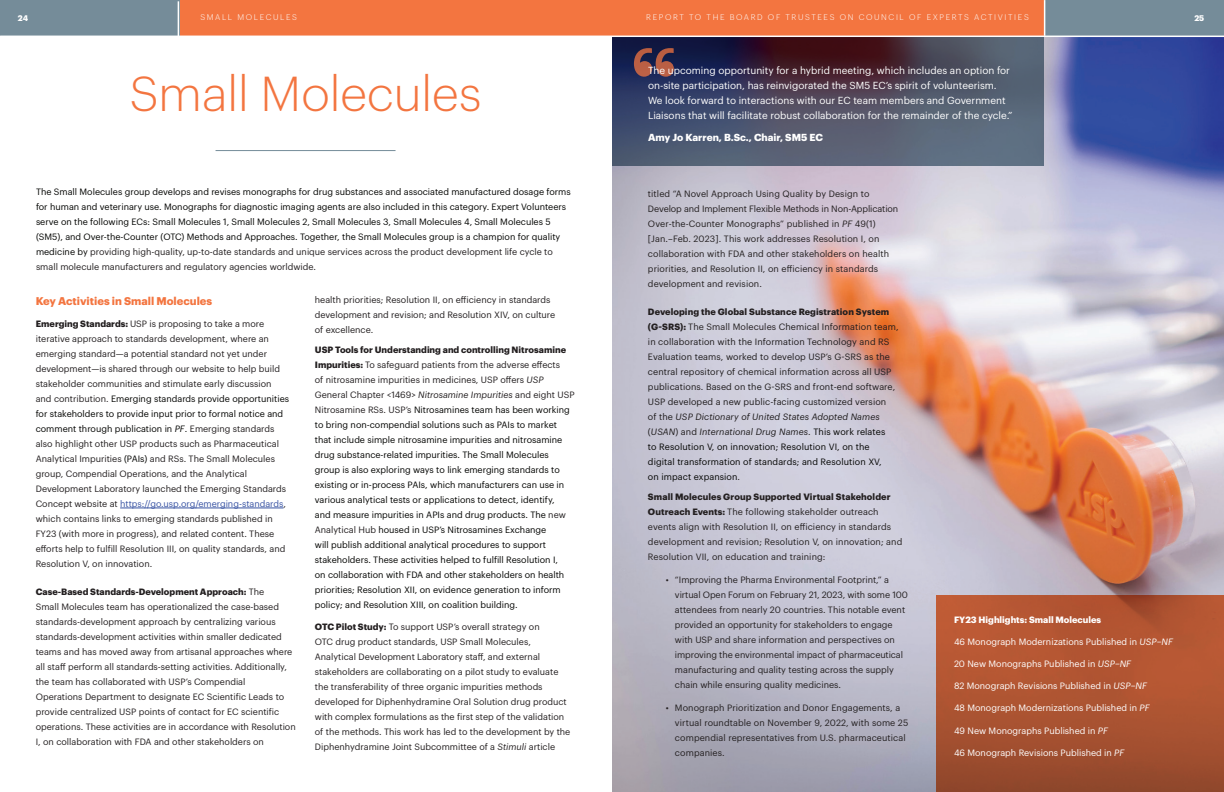
<style>
.page{position:relative;width:1224px;height:792px;background:#fff}
.page>*{position:absolute;margin:0;border:0;box-sizing:border-box;transform-origin:0 0}
.t1{font:condensed 120px "GT Walsheim";color:#f37540}
.t2{font:300 48px "Graphik";color:#f37540}
.t3{font:700 11px "Graphik";color:#f37540}
.t4{font:10px/15px "Graphik";color:#fff}
.t5{font:700 10px "Graphik";color:#fff}
.t6{font:9px/15px "Graphik";color:#231f20}
.t7{font:9px/15px "Graphik";color:#040503}
.t8{font:9px/15px "Graphik";letter-spacing:.01em;color:#1f1c1d}
.t9{font:9px "Graphik";color:#fff}
.t10{font:700 9px "Graphik";color:#fff}
.t11{font:300 8px "Graphik";letter-spacing:.205em;color:#fff}
.t12{font:700 8px "Graphik";color:#fff}
.s1{color:#231f20}
.s2{font-weight:700}
.s3{color:#040503}
.s4{font-style:italic;color:#040503}
.s5{color:#3853a3}
.s6{font-weight:700;color:#231f20}
.s7{font-style:italic;color:#231f20}
.s8{font-style:italic}
</style>
<div class="page">
<hr style="left:216px;top:150px;width:180px;height:1px;background:#758c99">
<img style="left:612px;top:37px;width:612px;height:755px">
<div style="left:167px;top:0;width:879px;height:36px;background:#f37540"></div>
<div style="left:1046px;top:0;width:178px;height:36px;background:#758c99"></div>
<hr style="left:1044px;top:0;width:1px;height:36px;background:#fff">
<div style="left:0;top:0;width:179px;height:36px;background:#758c99"></div>
<hr style="left:120px;top:508px;width:164px;height:1px;background:#3853a3">
<hr style="left:178px;top:1px;width:1px;height:36px;background:#fff">
<svg style="left:612px;top:37px;width:432px;height:129px;background:#484960"></svg>
<div style="left:936px;top:596px;width:288px;height:196px;background:linear-gradient(to bottom,#be5a34,#994c2e)"></div>
<p class="t12" style="left:18px;top:11px;width:12px">24</p>
<p class="t11" style="left:200px;top:12px;width:98px">SMALL MOLECULES</p>
<p class="t11" style="left:646px;top:12px;width:384px">REPORT TO THE BOARD OF TRUSTEES ON COUNCIL OF EXPERTS ACTIVITIES</p>
<p class="t12" style="left:1194px;top:11px;width:11px">25</p>
<h2 class="t2" style="left:130px;top:58px;width:353px">Small Molecules</h2>
<p class="t7" style="left:36px;top:184px;width:536px">The Small Molecules group develops and revises monographs for drug substances and associated manufactured dosage forms for human and veterinary use. Monographs for diagnostic imaging agents are also included in this category. Expert Volunteers serve on the following ECs: Small Molecules 1, Small Molecules 2, Small Molecules 3, Small Molecules 4, Small Molecules 5 (SM5), and Over-the-Counter (OTC) Methods and Approaches. Together, the Small Molecules group is a champion for quality medicine by <span class="s1">providing high-quality, up-to-date standards and unique services across the product development life cycle to small molecule manufacturers and regulatory agencies worldwide.</span></p>
<p class="t3" style="left:36px;top:292px;width:178px">Key Activities in Small Molecules</p>
<p class="t6" style="left:36px;top:316px;width:255px"><span class="s2">Emerging Standards:</span> USP is proposing to take a more iterative approach to standards development, where an emerging standard—a potential standard not yet under development—is shared through our website to help build stakeholder communities and stimulate early discussion and contribution. <span class="s3">Emerging standards provide opportunities for stakeholders to provide input prior to formal notice and comment through publication in</span> <span class="s4">PF</span><span class="s3">.</span> Emerging standards also highlight other USP products such as Pharmaceutical Analytical Impurities <span class="s3">(PAIs)</span> and RSs. The Small Molecules group, Compendial Operations, and the Analytical Development Laboratory launched the Emerging Standards Concept website at <span class="s5">https://go.usp.org/emerging-standards</span>, which contains links to emerging standards published in FY23 (with more in progress), and related content. These efforts help to fulfill Resolution III, on quality standards, and Resolution V, on innovation.</p>
<p class="t6" style="left:36px;top:584px;width:262px"><span class="s2">Case-Based Standards-Development Approach:</span> The<br>Small Molecules team has operationalized the case-based standards-development approach by centralizing various standards-development activities within smaller dedicated teams and has moved away from artisanal approaches where all staff perform all standards-setting activities. Additionally, the team has collaborated with USP’s Compendial<br>Operations Department to designate EC Scientific Leads to provide centralized USP points of contact for EC scientific operations. These activities are in accordance with Resolution I, on collaboration with FDA and other stakeholders on</p>
<p class="t6" style="left:315px;top:292px;width:242px">health priorities; Resolution II, on efficiency in standards development and revision; and Resolution XIV, on culture of excellence.</p>
<p class="t7" style="left:315px;top:342px;width:261px"><span class="s6">USP Tools for Understanding and controlling Nitrosamine Impurities:</span> <span class="s1">To safeguard patients from the adverse effects<br>of nitrosamine impurities in medicines, USP offers</span> <span class="s7">USP </span><span class="s1">General Chapter &lt;1469&gt;</span> <span class="s7">Nitrosamine Impurities</span> <span class="s1">and eight USP Nitrosamine RSs. USP’s</span> Nitrosamines team has been working to bring non-compendial solutions such as PAIs to market that include simple nitrosamine impurities and nitrosamine drug substance-related impurities. The Small Molecules group is also exploring ways to link emerging standards to existing or in-process PAIs, which manufacturers can use in various analytical tests or applications to detect, identify,<br>and measure impurities in APIs and drug products. The <span class="s1">new Analytical Hub</span> housed in USP’s Nitrosamines Exchange<br>will publish additional analytical procedures to support stakeholders. These activities helped to fulfill Resolution I,<br>on collaboration with FDA and other stakeholders on health priorities; Resolution XII, on evidence generation to inform policy; and Resolution XIII, on coalition building.</p>
<p class="t6" style="left:315px;top:619px;width:257px"><span class="s2">OTC Pilot Study:</span> To support USP’s overall strategy on<br>OTC drug product standards, USP Small Molecules, Analytical Development Laboratory staff, and external stakeholders are collaborating on a pilot study to evaluate the transferability of three organic impurities methods developed for Diphenhydramine Oral Solution drug product with complex formulations as the first step of the validation of the methods. This work has led to the development by the Diphenhydramine Joint Subcommittee of a <span class="s8">Stimuli</span> article</p>
<h1 class="t1" style="left:628px;top:29px;width:54px">“</h1>
<p class="t4" style="left:648px;top:62px;width:366px">The upcoming opportunity for a hybrid meeting, which includes an option for on-site participation, has reinvigorated the SM5 EC’s spirit of volunteerism.<br>We look forward to interactions with our EC team members and Government Liaisons that will facilitate robust collaboration for the remainder of the cycle.”</p>
<p class="t5" style="left:648px;top:130px;width:177px">Amy Jo Karren, B.Sc., Chair, SM5 EC</p>
<p class="t6" style="left:648px;top:186px;width:252px">titled “A Novel Approach Using Quality by Design to Develop and Implement Flexible Methods in Non-Application Over-the-Counter Monographs” published in <span class="s8">PF</span> 49(1) [Jan.–Feb. 2023]. This work addresses Resolution I, on collaboration with FDA and other stakeholders on health priorities, and Resolution II, on efficiency in standards development and revision.</p>
<p class="t8" style="left:648px;top:304px;width:252px"><span class="s6">Developing the Global Substance Registration System (G-SRS):</span> <span class="s1">The Small Molecules</span> Chemical Information team, in collaboration with the Information Technology and RS Evaluation teams, worked to develop USP’s G-SRS as the central repository of chemical information across all USP publications. Based on the G-SRS and front-end software, USP developed a new public-facing customized version<br>of the <span class="s8">USP Dictionary of United States Adopted Names </span>(<span class="s8">USAN</span>) and <span class="s8">International Drug Names</span>. <span class="s3">This work relates<br>to Resolution V, on innovation; Resolution VI, on the digital transformation of standards; and Resolution XV,<br>on impact expansion</span><span class="s1">.</span></p>
<p class="t6" style="left:648px;top:489px;width:256px"><span class="s2">Small Molecules Group Supported Virtual Stakeholder Outreach Events:</span> The following stakeholder outreach events align with Resolution II, on efficiency in standards development and revision; Resolution V, on innovation; and Resolution VII, on education and training:</p>
<p class="t6" style="left:675px;top:572px;width:235px;text-indent:-9px">• “Improving the Pharma Environmental Footprint,” a virtual Open Forum on February 21, 2023, with some 100 attendees from nearly 20 countries. This notable event provided an opportunity for stakeholders to engage with USP and share information and perspectives on improving the environmental impact of pharmaceutical manufacturing and quality testing across the supply chain while ensuring quality medicines.</p>
<p class="t6" style="left:675px;top:699px;width:235px;text-indent:-9px">• Monograph Prioritization and Donor Engagements, a virtual roundtable on November 9, 2022, with some 25 compendial representatives from U.S. pharmaceutical companies.</p>
<p class="t10" style="left:954px;top:612px;width:149px">FY23 Highlights: Small Molecules</p>
<p class="t9" style="left:954px;top:635px;width:221px">46 Monograph Modernizations Published in <span class="s8">USP–NF</span></p>
<p class="t9" style="left:954px;top:657px;width:179px">20 New Monographs Published in <span class="s8">USP–NF</span></p>
<p class="t9" style="left:954px;top:679px;width:195px">82 Monograph Revisions Published in <span class="s8">USP–NF</span></p>
<p class="t9" style="left:954px;top:701px;width:197px">48 Monograph Modernizations Published in <span class="s8">PF</span></p>
<p class="t9" style="left:954px;top:724px;width:156px">49 New Monographs Published in <span class="s8">PF</span></p>
<p class="t9" style="left:954px;top:746px;width:172px">46 Monograph Revisions Published in <span class="s8">PF</span></p>
</div>
